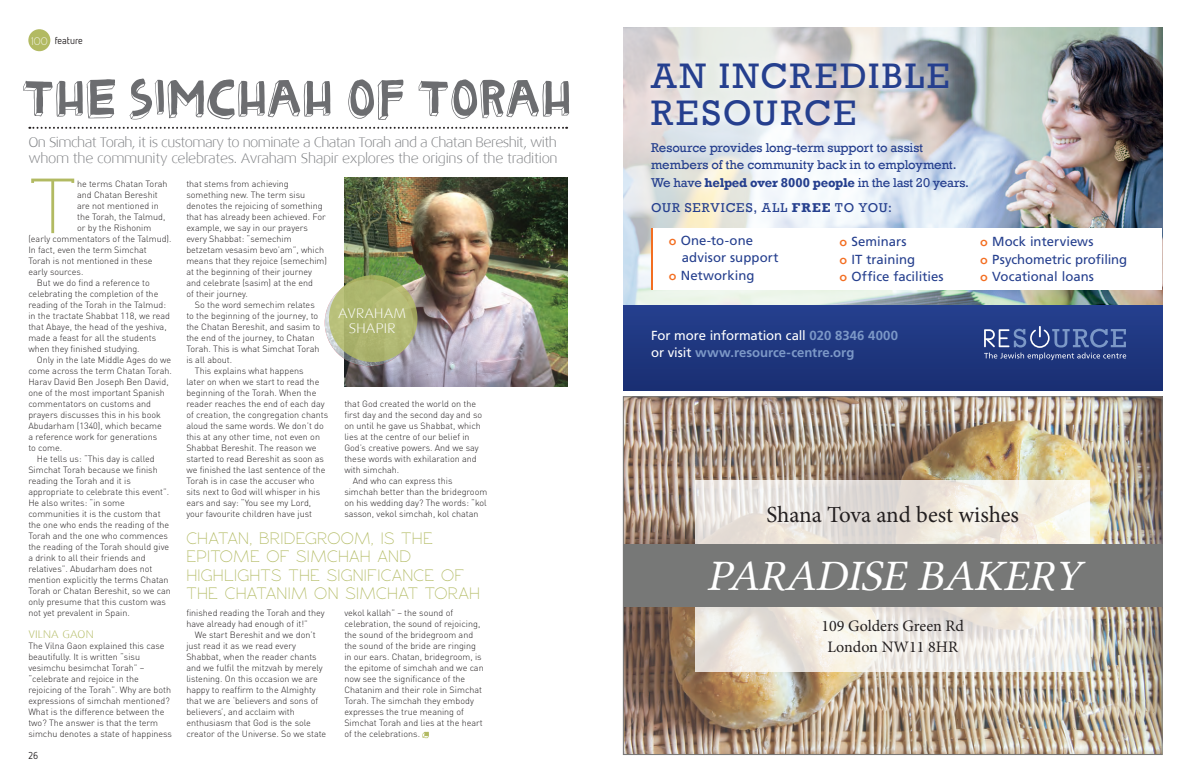
<style>
.page{position:relative;width:1191px;height:780px;background:#fff}
.page>*{position:absolute;margin:0;border:0;box-sizing:border-box;transform-origin:0 0}
.t1{font:80.3px "Rawengulk";color:#b2ba62}
.t2{font:59px "Denne Matryoshka";letter-spacing:-.02em;color:#6c6d70}
.t3{font:44px "Lin Libertine Slanted";letter-spacing:.005em;color:#fff}
.t4{font:36.3px/36.3px "Rockwell";letter-spacing:.065em;color:#253f8e}
.t5{font:23px "Minion Pro";letter-spacing:-.005em;color:#231f20}
.t6{font:17px/18px "Rawengulk";letter-spacing:.02em;color:#b2ba62}
.t7{font:16px "Minion Pro";color:#231f20}
.t8{font:300 14px/16.8px "Dax Wide";letter-spacing:-.035em;color:#808285}
.t9{font:300 14px/15px "Dax Wide";letter-spacing:.015em;color:#fff;text-align:center}
.t10{font:13.1px/17.2px "Frutiger";color:#253f8e}
.t11{font:13.1px/17.2px "Rockwell";letter-spacing:-.01em;color:#253f8e}
.t12{font:700 13.1px/17.2px "Frutiger";color:#7c98c7}
.t13{font:13.1px "Rockwell";letter-spacing:.065em;color:#253f8e}
.t14{font:12px "Rawengulk";color:#fff}
.t15{font:300 11px "Dax Wide";letter-spacing:.015em;color:#b2ba62}
.t16{font:10px "Netto OT";color:#231f20}
.t17{font:300 9px/11px "DIN";color:#231f20}
.s1{font-weight:700}
.s2{font-family:"Futura BT";font-weight:500;color:#f36e21}
.s3{font-weight:400;color:#fff}
</style>
<div class="page">
<img style="left:344px;top:177px;width:223px;height:209px">
<svg style="left:29px;top:127px;width:538px;height:2px"></svg>
<svg style="left:422px;top:731px;width:7px;height:7px"></svg>
<div style="left:28px;top:29px;width:22px;height:22px;background:#b2ba62;border-radius:50%"></div>
<img style="left:325px;top:279px;width:88px;height:87px">
<svg style="left:329px;top:275px;width:88px;height:87px;background:#afb770"></svg>
<img style="left:625px;top:398px;width:535px;height:355px">
<img style="left:1051px;top:27px;width:111px;height:278px">
<svg style="left:623px;top:27px;width:428px;height:278px;background:#d4dbdd"></svg>
<div style="left:623px;top:305px;width:539px;height:86px;background:linear-gradient(to bottom,#253f8e,#192e72)"></div>
<svg style="left:984px;top:326px;width:142px;height:34px;background:#415896"></svg>
<div style="left:641px;top:53px;width:317px;height:82px;background:#fff;opacity:.78"></div>
<div style="left:651px;top:228px;width:511px;height:62px;background:#fff"></div>
<hr style="left:651px;top:228px;width:1px;height:62px;background:#f36e21">
<svg style="left:1160px;top:385px;width:3px;height:6px"></svg>
<svg style="left:695px;top:480px;width:395px;height:191px"></svg>
<div style="left:623px;top:544px;width:539px;height:62px;background:#777877"></div>
<p class="t14" style="left:31px;top:34px;width:18px">100</p>
<p class="t16" style="left:55px;top:34px;width:30px">feature</p>
<p class="t2" style="left:22px;top:70px;width:551px">THE SIMCHAH OF TORAH</p>
<p class="t8" style="left:28px;top:133px;width:531px">On Simchat Torah, it is customary to nominate a Chatan Torah and a Chatan Bereshit, with whom the community celebrates. Avraham Shapir explores the origins of the tradition</p>
<p class="t1" style="left:28px;top:161px;width:50px">T</p>
<p class="t17" style="left:77px;top:178px;width:92px">he terms Chatan Torah</p>
<p class="t17" style="left:186px;top:178px;width:142px">that stems from achieving something new. The term sisu denotes the rejoicing of something that has already been achieved. For example, we say in our prayers every Shabbat: “semechim betzetam vesasim bevo’am”, which means that they rejoice (semechim) at the beginning of their journey and celebrate (sasim) at the end<br>of their journey.</p>
<p class="t17" style="left:186px;top:299px;width:135px;text-indent:9px">So the word semechim relates to the beginning of the journey, to the Chatan Bereshit, and sasim to the end of the journey, to Chatan<br>Torah. This is what Simchat Torah is all about.</p>
<p class="t17" style="left:186px;top:365px;width:143px;text-indent:9px">This explains what happens<br>later on when we start to read the beginning of the Torah. When the reader reaches the end of each day of creation, the congregation chants aloud the same words. We don’t do this at any other time, not even on<br>Shabbat Bereshit. The reason we started to read Bereshit as soon as we finished the last sentence of the<br>Torah is in case the accuser who sits next to God will whisper in his ears and say: “You see my Lord, your favourite children have just</p>
<p class="t17" style="left:77px;top:189px;width:82px">and Chatan Bereshit</p>
<p class="t17" style="left:77px;top:200px;width:83px">are not mentioned in</p>
<p class="t17" style="left:77px;top:211px;width:90px">the Torah, the Talmud,</p>
<p class="t17" style="left:77px;top:222px;width:76px">or by the Rishonim</p>
<p class="t17" style="left:28px;top:233px;width:145px">(early commentators of the Talmud).</p>
<p class="t17" style="left:28px;top:244px;width:120px">In fact, even the term Simchat</p>
<p class="t17" style="left:28px;top:255px;width:126px">Torah is not mentioned in these</p>
<p class="t17" style="left:28px;top:266px;width:57px">early sources.</p>
<p class="t17" style="left:28px;top:277px;width:143px;text-indent:9px">But we do find a reference to celebrating the completion of the reading of the Torah in the Talmud: in the tractate Shabbat 118, we read that Abaye, the head of the yeshiva, made a feast for all the students when they finished studying.</p>
<p class="t17" style="left:28px;top:354px;width:145px;text-indent:9px">Only in the late Middle Ages do we come across the term Chatan Torah.<br>Harav David Ben Joseph Ben David, one of the most important Spanish commentators on customs and prayers discusses this in his book<br>Abudarham (1340), which became<br>a reference work for generations<br>to come.</p>
<p class="t17" style="left:28px;top:453px;width:144px;text-indent:9px">He tells us: “This day is called<br>Simchat Torah because we finish reading the Torah and it is appropriate to celebrate this event”.<br>He also writes: “in some communities it is the custom that the one who ends the reading of the<br>Torah and the one who commences the reading of the Torah should give a drink to all their friends and relatives”. Abudarham does not mention explicitly the terms Chatan<br>Torah or Chatan Bereshit, so we can only presume that this custom was not yet prevalent in Spain.</p>
<p class="t15" style="left:28px;top:628px;width:67px">VILNA GAON</p>
<p class="t17" style="left:28px;top:640px;width:145px">The Vilna Gaon explained this case beautifully. It is written “sisu vesimchu besimchat Torah” – “celebrate and rejoice in the rejoicing of the Torah”. Why are both expressions of simchah mentioned?<br>What is the difference between the two? The answer is that the term simchu denotes a state of happiness</p>
<p class="t9" style="left:338px;top:306px;width:69px">AVRAHAM<br>SHAPIR</p>
<p class="t17" style="left:344px;top:398px;width:139px">that God created the world on the first day and the second day and so on until he gave us Shabbat, which lies at the centre of our belief in<br>God’s creative powers. And we say these words with exhilaration and with simchah.</p>
<p class="t17" style="left:344px;top:475px;width:144px;text-indent:9px">And who can express this simchah better than the bridegroom on his wedding day? The words: “kol sasson, vekol simchah, kol chatan</p>
<p class="t6" style="left:186px;top:529px;width:295px">CHATAN, BRIDEGROOM, IS THE<br>EPITOME OF SIMCHAH AND<br>HIGHLIGHTS THE SIGNIFICANCE OF<br>THE CHATANIM ON SIMCHAT TORAH</p>
<p class="t17" style="left:344px;top:607px;width:141px">vekol kallah” – the sound of celebration, the sound of rejoicing, the sound of the bridegroom and the sound of the bride are ringing in our ears. Chatan, bridegroom, is the epitome of simchah and we can now see the significance of the<br>Chatanim and their role in Simchat<br>Torah. The simchah they embody expresses the true meaning of<br>Simchat Torah and lies at the heart of the celebrations.</p>
<p class="t17" style="left:186px;top:607px;width:140px">finished reading the Torah and they have already had enough of it!”</p>
<p class="t17" style="left:186px;top:629px;width:141px;text-indent:9px">We start Bereshit and we don’t just read it as we read every<br>Shabbat, when the reader chants and we fulfil the mitzvah by merely listening. On this occasion we are happy to reaffirm to the Almighty that we are ‘believers and sons of believers’, and acclaim with enthusiasm that God is the sole creator of the Universe. So we state</p>
<p class="t16" style="left:28px;top:749px;width:11px">26</p>
<p class="t4" style="left:651px;top:58px;width:300px">AN INCREDIBLE<br>RESOURCE</p>
<p class="t11" style="left:651px;top:139px;width:319px">Resource provides long-term support to assist members of the community back in to employment.<br>We have <span class="s1">helped over 8000 people</span> in the last 20 years.</p>
<p class="t13" style="left:651px;top:200px;width:242px">OUR SERVICES, ALL <span class="s1">FREE</span> TO YOU:</p>
<p class="t10" style="left:668px;top:232px;width:86px"><span class="s2">o</span> One-to-one</p>
<p class="t10" style="left:682px;top:249px;width:98px">advisor support</p>
<p class="t10" style="left:668px;top:266px;width:87px"><span class="s2">o</span> Networking</p>
<p class="t10" style="left:839px;top:233px;width:106px"><span class="s2">o</span> Seminars<br><span class="s2">o</span> IT training<br><span class="s2">o</span> Office facilities</p>
<p class="t12" style="left:651px;top:326px;width:249px"><span class="s3">For more information call</span> 020 8346 4000 <span class="s3">or visit</span> www.resource-centre.org</p>
<p class="t10" style="left:980px;top:233px;width:148px"><span class="s2">o</span> Mock interviews<br><span class="s2">o</span> Psychometric profiling <span class="s2">o</span> Vocational loans</p>
<p class="t5" style="left:766px;top:499px;width:254px">Shana Tova and best wishes</p>
<p class="t3" style="left:707px;top:550px;width:374px">PARADISE BAKERY</p>
<p class="t7" style="left:821px;top:615px;width:144px">109 Golders Green Rd</p>
<p class="t7" style="left:827px;top:636px;width:132px">London NW11 8HR</p>
</div>
